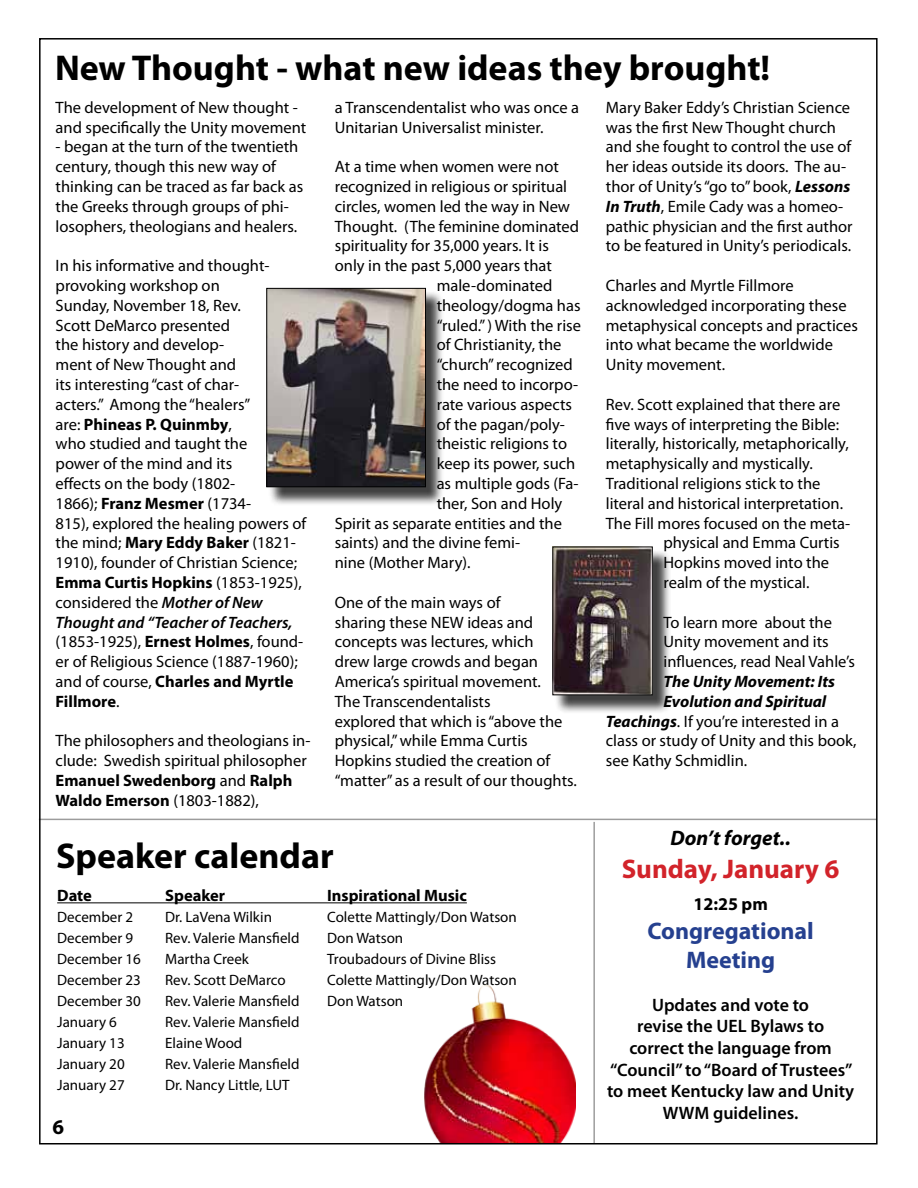
<style>
.page{position:relative;width:918px;height:1188px;background:#fff}
.page>*{position:absolute;margin:0;border:0;box-sizing:border-box;transform-origin:0 0}
.t1{font:700 36px "Myriad Pro";color:#000}
.t2{font:700 27px "Myriad Pro";color:#d2232a}
.t3{font:700 24px/28.8px "Myriad Pro";color:#25408f;text-align:center}
.t4{font:italic 700 21px "Myriad Pro";color:#000}
.t5{font:700 21px "Myriad Pro";color:#000}
.t6{font:600 18px/21.6px "Myriad Pro";color:#000;text-align:center}
.t7{font:700 18px "Myriad Pro";color:#000}
.t8{font:16.5px/19.8px "Myriad Pro";color:#000}
.t9{font:italic 700 16.5px "Myriad Pro";color:#000}
.t10{font:700 16.5px "Myriad Pro";color:#000}
.t11{font:15px "Myriad Pro";color:#000}
.s1{font-weight:700}
.s2{font-weight:600;font-style:italic}
.s3{font-weight:700;font-style:italic}
</style>
<div class="page">
<hr style="left:39px;top:819px;width:837px;height:1px;background:#000">
<div style="left:269px;top:290px;width:176px;height:216px;background:#000;opacity:.75"></div>
<img style="left:268px;top:290px;width:156px;height:195px">
<div style="left:266px;top:288px;width:160px;height:199px;border:1px solid #000"></div>
<div style="left:555px;top:549px;width:116px;height:165px;background:#000;opacity:.75"></div>
<img style="left:554px;top:549px;width:97px;height:144px">
<div style="left:552px;top:547px;width:101px;height:148px;border:1px solid #000"></div>
<hr style="left:57px;top:902px;width:410px;height:1px;background:#000">
<hr style="left:593px;top:822px;width:2px;height:322px;background:#000">
<img style="left:424px;top:984px;width:151px;height:159px">
<h1 class="t1" style="left:55px;top:44px;width:717px">New Thought - what new ideas they brought!</h1>
<p class="t8" style="left:335px;top:97px;width:246px">a Transcendentalist who was once a<br>Unitarian Universalist minister.</p>
<p class="t8" style="left:335px;top:157px;width:226px">At a time when women were not</p>
<p class="t8" style="left:335px;top:176px;width:234px">recognized in religious or spiritual</p>
<p class="t8" style="left:335px;top:196px;width:237px">circles, women led the way in New</p>
<p class="t8" style="left:335px;top:216px;width:246px">Thought. (The feminine dominated</p>
<p class="t8" style="left:335px;top:236px;width:216px">spirituality for 35,000 years. It is</p>
<p class="t8" style="left:335px;top:256px;width:219px">only in the past 5,000 years that</p>
<p class="t8" style="left:437px;top:275px;width:117px">male-dominated</p>
<p class="t8" style="left:437px;top:295px;width:145px">theology/dogma has</p>
<p class="t8" style="left:437px;top:315px;width:146px">“ruled.” ) With the rise</p>
<p class="t8" style="left:437px;top:335px;width:126px">of Christianity, the</p>
<p class="t8" style="left:437px;top:355px;width:138px">“church” recognized</p>
<p class="t8" style="left:437px;top:374px;width:143px">the need to incorpo-</p>
<p class="t8" style="left:437px;top:394px;width:137px">rate various aspects</p>
<p class="t8" style="left:437px;top:414px;width:130px">of the pagan/poly-</p>
<p class="t8" style="left:437px;top:434px;width:132px">theistic religions to</p>
<p class="t8" style="left:437px;top:454px;width:140px">keep its power, such</p>
<p class="t8" style="left:437px;top:473px;width:143px">as multiple gods (Fa-</p>
<p class="t8" style="left:437px;top:493px;width:127px">ther, Son and Holy</p>
<p class="t8" style="left:335px;top:513px;width:229px">Spirit as separate entities and the</p>
<p class="t8" style="left:335px;top:533px;width:187px">saints) and the divine femi-</p>
<p class="t8" style="left:335px;top:553px;width:137px">nine (Mother Mary).</p>
<p class="t8" style="left:335px;top:592px;width:244px">One of the main ways of<br>sharing these NEW ideas and concepts was lectures, which<br>drew large crowds and began<br>America’s spiritual movement.<br>The Transcendentalists<br>explored that which is “above the physical,” while Emma Curtis<br>Hopkins studied the creation of “matter” as a result of our thoughts.</p>
<p class="t8" style="left:56px;top:97px;width:252px">The development of New thought - and specifically the Unity movement</p>
<p class="t8" style="left:56px;top:137px;width:249px">- began at the turn of the twentieth century, though this new way of thinking can be traced as far back as the Greeks through groups of phi&shy;losophers, theologians and healers.</p>
<p class="t8" style="left:56px;top:256px;width:252px">In his informative and thought&shy;provoking workshop on<br>Sunday, November 18, Rev.<br>Scott DeMarco presented<br>the history and develop-<br>ment of New Thought and<br>its interesting “cast of char-<br>acters.” Among the “healers”<br>are: <span class="s1">Phineas P. Quinmby</span>,<br>who studied and taught the<br>power of the mind and its<br>effects on the body (1802-<br>1866); <span class="s1">Franz Mesmer</span> (1734-<br>815), explored the healing powers of the mind; <span class="s1">Mary Eddy Baker</span> (1821-<br>1910), founder of Christian Science;<br><span class="s1">Emma Curtis Hopkins</span> (1853-1925), considered the <span class="s2">Mother of New<br>Thought and “Teacher of Teachers, </span>(1853-1925), <span class="s1">Ernest Holmes</span>, found&shy;er of Religious Science (1887-1960); and of course, <span class="s1">Charles and Myrtle<br>Fillmore</span>.</p>
<p class="t8" style="left:56px;top:731px;width:256px">The philosophers and theologians in&shy;clude: Swedish spiritual philosopher <span class="s1">Emanuel Swedenborg</span> and <span class="s1">Ralph Waldo Emerson</span> (1803-1882),</p>
<p class="t8" style="left:606px;top:97px;width:248px">Mary Baker Eddy’s Christian Science was the first New Thought church and she fought to control the use of her ideas outside its doors. The au&shy;thor of Unity’s “go to” book, <span class="s3">Lessons In Truth</span>, Emile Cady was a homeo&shy;pathic physician and the first author to be featured in Unity’s periodicals.</p>
<p class="t8" style="left:606px;top:275px;width:254px">Charles and Myrtle Fillmore acknowledged incorporating these metaphysical concepts and practices into what became the worldwide<br>Unity movement.</p>
<p class="t8" style="left:606px;top:394px;width:236px">Rev. Scott explained that there are</p>
<p class="t8" style="left:606px;top:414px;width:235px">five ways of interpreting the Bible:</p>
<p class="t8" style="left:606px;top:434px;width:244px">literally, historically, metaphorically,</p>
<p class="t8" style="left:606px;top:454px;width:208px">metaphysically and mystically.</p>
<p class="t8" style="left:606px;top:473px;width:216px">Traditional religions stick to the</p>
<p class="t8" style="left:606px;top:493px;width:239px">literal and historical interpretation.</p>
<p class="t8" style="left:606px;top:513px;width:246px">The Fill mores focused on the meta-</p>
<p class="t8" style="left:664px;top:533px;width:178px">physical and Emma Curtis</p>
<p class="t8" style="left:664px;top:553px;width:167px">Hopkins moved into the</p>
<p class="t8" style="left:664px;top:572px;width:147px">realm of the mystical.</p>
<p class="t8" style="left:664px;top:612px;width:193px">To learn more about the<br>Unity movement and its influences, read Neal Vahle’s</p>
<p class="t9" style="left:664px;top:671px;width:173px">The Unity Movement: Its</p>
<p class="t9" style="left:664px;top:691px;width:164px">Evolution and Spiritual</p>
<p class="t8" style="left:606px;top:711px;width:235px"><span class="s3">Teachings</span>. If you’re interested in a</p>
<p class="t8" style="left:606px;top:731px;width:252px">class or study of Unity and this book,</p>
<p class="t8" style="left:606px;top:751px;width:143px">see Kathy Schmidlin.</p>
<h1 class="t1" style="left:56px;top:833px;width:279px">Speaker calendar</h1>
<p class="t10" style="left:57px;top:885px;width:36px">Date</p>
<p class="t10" style="left:165px;top:885px;width:61px">Speaker</p>
<p class="t10" style="left:327px;top:885px;width:141px">Inspirational Music</p>
<p class="t11" style="left:57px;top:908px;width:78px">December 2</p>
<p class="t11" style="left:165px;top:908px;width:108px">Dr. LaVena Wilkin</p>
<p class="t11" style="left:327px;top:908px;width:191px">Colette Mattingly/Don Watson</p>
<p class="t11" style="left:57px;top:929px;width:78px">December 9</p>
<p class="t11" style="left:165px;top:929px;width:136px">Rev. Valerie Mansfield</p>
<p class="t11" style="left:327px;top:929px;width:78px">Don Watson</p>
<p class="t11" style="left:57px;top:950px;width:85px">December 16</p>
<p class="t11" style="left:165px;top:950px;width:85px">Martha Creek</p>
<p class="t11" style="left:327px;top:950px;width:170px">Troubadours of Divine Bliss</p>
<p class="t11" style="left:57px;top:971px;width:85px">December 23</p>
<p class="t11" style="left:165px;top:971px;width:122px">Rev. Scott DeMarco</p>
<p class="t11" style="left:327px;top:971px;width:191px">Colette Mattingly/Don Watson</p>
<p class="t11" style="left:57px;top:992px;width:85px">December 30</p>
<p class="t11" style="left:165px;top:992px;width:136px">Rev. Valerie Mansfield</p>
<p class="t11" style="left:327px;top:992px;width:78px">Don Watson</p>
<p class="t11" style="left:57px;top:1013px;width:61px">January 6</p>
<p class="t11" style="left:165px;top:1013px;width:136px">Rev. Valerie Mansfield</p>
<p class="t11" style="left:57px;top:1034px;width:69px">January 13</p>
<p class="t11" style="left:165px;top:1034px;width:79px">Elaine Wood</p>
<p class="t11" style="left:57px;top:1055px;width:69px">January 20</p>
<p class="t11" style="left:165px;top:1055px;width:136px">Rev. Valerie Mansfield</p>
<p class="t11" style="left:57px;top:1076px;width:69px">January 27</p>
<p class="t11" style="left:165px;top:1076px;width:126px">Dr. Nancy Little, LUT</p>
<p class="t5" style="left:53px;top:1114px;width:13px">6</p>
<p class="t4" style="left:670px;top:824px;width:122px">Don’t forget..</p>
<h2 class="t2" style="left:622px;top:851px;width:219px">Sunday, January 6</h2>
<p class="t7" style="left:693px;top:892px;width:76px">12:25 pm</p>
<h3 class="t3" style="left:647px;top:916px;width:168px">Congregational<br>Meeting</h3>
<p class="t6" style="left:607px;top:993px;width:249px">Updates and vote to<br>revise the UEL Bylaws to<br>correct the language from “Council” to “Board of Trustees” to meet Kentucky law and Unity<br>WWM guidelines.</p>
</div>
